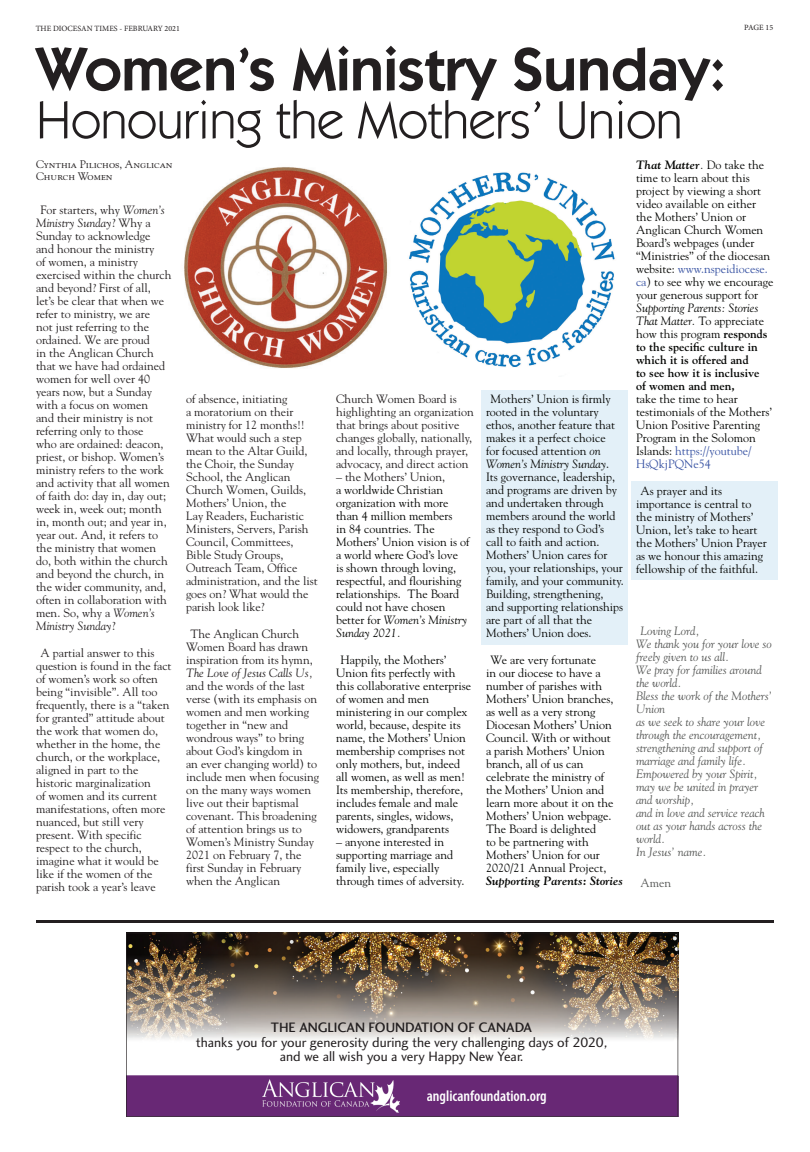
<style>
.page{position:relative;width:810px;height:1152px;background:#fff}
.page>*{position:absolute;margin:0;border:0;box-sizing:border-box;transform-origin:0 0}
.t1{font:600 61px "ITC Kabel Std";color:#231f20}
.t2{font:53px "ITC Kabel Std";color:#231f20}
.t3{font:600 condensed 15.3px "Myriad Pro";color:#fff}
.t4{font:14.1px/14.1px "Charlotte Sans Book Plain";color:#231f20;text-align:center}
.t5{font:14.1px "Charlotte Sans Medium Plain";color:#231f20}
.t6{font:12px/13px "Goudy Std";color:#231f20}
.t7{font:12px/13px "Goudy Std";color:#040503}
.t8{font:italic 12px/13px "Goudy Std";color:#545554}
.t9{font:700 12px/13px "Goudy Std";color:#040503}
.t10{font:italic 700 12px "Goudy Std";color:#040503}
.t11{font:italic 12px "Goudy Std";color:#231f20}
.t12{font:12px "Goudy Std";color:#545554}
.t13{font:11px/12px "Goudy Std";color:#231f20}
.t14{font:8px "Minion Pro";color:#231f20}
.s1{font-style:italic}
.s2{font-weight:700;font-style:italic}
.s3{color:#3853a3}
.s4{font-weight:400;font-style:italic}
.s5{font-weight:400}
</style>
<div class="page">
<img style="left:184px;top:167px;width:204px;height:201px">
<hr style="left:36px;top:920px;width:738px;height:3px;background:#231f20">
<img style="left:126px;top:933px;width:552px;height:184px">
<div style="left:482px;top:390px;width:146px;height:255px;background:#e3f0f8"></div>
<div style="left:632px;top:481px;width:146px;height:99px;background:#e3f0f8"></div>
<img style="left:409px;top:172px;width:206px;height:195px">
<p class="t14" style="left:36px;top:25px;width:146px">THE DIOCESAN TIMES - FEBRUARY 2021</p>
<p class="t14" style="left:744px;top:25px;width:30px">PAGE 15</p>
<h1 class="t1" style="left:36px;top:47px;width:692px">Women’s Ministry Sunday:</h1>
<h2 class="t2" style="left:36px;top:100px;width:648px">Honouring the Mothers’ Union</h2>
<p class="t13" style="left:36px;top:159px;width:138px">Cynthia Pilichos, Anglican<br>Church Women</p>
<p class="t6" style="left:36px;top:204px;width:137px;text-indent:4px">For starters, why <span class="s1">Women’s<br>Ministry Sunday</span>? Why a<br>Sunday to acknowledge and honour the ministry<br>of women, a ministry exercised within the church and beyond? First of all, let’s be clear that when we refer to ministry, we are<br>not just referring to the ordained. We are proud<br>in the Anglican Church that we have had ordained women for well over 40 years now, but a Sunday with a focus on women<br>and their ministry is not referring only to those<br>who are ordained: deacon, priest, or bishop. Women’s ministry refers to the work and activity that all women of faith do: day in, day out; week in, week out; month in, month out; and year in, year out. And, it refers to the ministry that women do, both within the church and beyond the church, in the wider community, and, often in collaboration with men. So, why a <span class="s1">Women’s<br>Ministry Sunday</span>?</p>
<p class="t6" style="left:36px;top:647px;width:137px;text-indent:4px">A partial answer to this question is found in the fact of women’s work so often being “invisible”. All too frequently, there is a “taken for granted” attitude about the work that women do, whether in the home, the church, or the workplace, aligned in part to the historic marginalization<br>of women and its current manifestations, often more nuanced, but still very present. With specific respect to the church, imagine what it would be like if the women of the parish took a year’s leave</p>
<p class="t7" style="left:636px;top:159px;width:139px"><span class="s2">That Matter</span><span class="s1">.</span> Do take the time to learn about this project by viewing a short video available on either the Mothers’ Union or<br>Anglican Church Women<br>Board’s webpages (under “Ministries” of the diocesan website: <span class="s3">www.nspeidiocese. ca</span>) to see why we encourage your generous support for</p>
<p class="t9" style="left:636px;top:302px;width:133px"><span class="s4">Supporting Parents: Stories<br>That Matter.</span> <span class="s5">To appreciate how this program</span> responds to the specific culture in which it is offered and<br>to see how it is inclusive of women and men,</p>
<p class="t7" style="left:636px;top:393px;width:138px">take the time to hear testimonials of the Mothers’<br>Union Positive Parenting<br>Program in the Solomon<br>Islands: <span class="s3">https://youtube/<br>HsQkjPQNe54</span></p>
<p class="t7" style="left:636px;top:485px;width:132px;text-indent:4px">As prayer and its importance is central to the ministry of Mothers’<br>Union, let’s take to heart the Mothers’ Union Prayer as we honour this amazing fellowship of the faithful.</p>
<p class="t6" style="left:336px;top:393px;width:139px">Church Women Board is highlighting an organization that brings about positive changes globally, nationally, and locally, through prayer, advocacy, and direct action</p>
<p class="t6" style="left:336px;top:471px;width:111px">– the Mothers’ Union,</p>
<p class="t7" style="left:336px;top:484px;width:136px">a worldwide Christian organization with more than 4 million members<br>in 84 countries. The<br>Mothers’ Union vision is of a world where God’s love<br>is shown through loving, respectful, and flourishing relationships. The Board could not have chosen better for <span class="s1">Women’s Ministry<br>Sunday 2021.</span></p>
<p class="t7" style="left:336px;top:654px;width:137px;text-indent:4px">Happily, the Mothers’<br>Union fits perfectly with this collaborative enterprise of women and men ministering in our complex world, because, despite its name, the Mothers’ Union membership comprises not only mothers, but, indeed all women, as well as men!<br>Its membership, therefore, includes female and male parents, singles, widows, widowers, grandparents</p>
<p class="t7" style="left:336px;top:836px;width:130px">– anyone interested in supporting marriage and family live, especially through times of adversity.</p>
<p class="t6" style="left:186px;top:393px;width:133px">of absence, initiating<br>a moratorium on their ministry for 12 months!!<br>What would such a step mean to the Altar Guild, the Choir, the Sunday<br>School, the Anglican<br>Church Women, Guilds,<br>Mothers’ Union, the<br>Lay Readers, Eucharistic<br>Ministers, Servers, Parish<br>Council, Committees,<br>Bible Study Groups,<br>Outreach Team, Office administration, and the list goes on? What would the parish look like?</p>
<p class="t6" style="left:186px;top:628px;width:128px;text-indent:4px">The Anglican Church<br>Women Board has drawn inspiration from its hymn,</p>
<p class="t11" style="left:186px;top:667px;width:128px">The Love of Jesus Calls Us,</p>
<p class="t6" style="left:186px;top:680px;width:135px">and the words of the last verse (with its emphasis on women and men working together in “new and wondrous ways” to bring about God’s kingdom in<br>an ever changing world) to include men when focusing on the many ways women live out their baptismal covenant. This broadening of attention brings us to<br>Women’s Ministry Sunday<br>2021 on February 7, the first Sunday in February when the Anglican</p>
<p class="t7" style="left:486px;top:393px;width:139px;text-indent:4px">Mothers’ Union is firmly rooted in the voluntary ethos, another feature that makes it a perfect choice<br>for focused attention <span class="s1">on<br>Women’s Ministry Sunday</span>.<br>Its governance, leadership, and programs are driven by and undertaken through members around the world as they respond to God’s call to faith and action.<br>Mothers’ Union cares for you, your relationships, your family, and your community.<br>Building, strengthening, and supporting relationships are part of all that the<br>Mothers’ Union does.</p>
<p class="t7" style="left:486px;top:654px;width:129px;text-indent:4px">We are very fortunate<br>in our diocese to have a number of parishes with<br>Mothers’ Union branches, as well as a very strong<br>Diocesan Mothers’ Union<br>Council. With or without a parish Mothers’ Union branch, all of us can celebrate the ministry of the Mothers’ Union and learn more about it on the<br>Mothers’ Union webpage.<br>The Board is delighted<br>to be partnering with<br>Mothers’ Union for our<br>2020/21 Annual Project,</p>
<p class="t10" style="left:486px;top:875px;width:139px">Supporting Parents: Stories</p>
<p class="t8" style="left:636px;top:625px;width:138px;text-indent:4px">Loving Lord,<br>We thank you for your love so freely given to us all.<br>We pray for families around the world.<br>Bless the work of the Mothers’<br>Union<br>as we seek to share your love through the encouragement, strengthening and support of marriage and family life.<br>Empowered by your Spirit, may we be united in prayer and worship,<br>and in love and service reach out as your hands across the world.<br>In Jesus’ name.</p>
<p class="t12" style="left:641px;top:877px;width:32px">Amen</p>
<p class="t5" style="left:271px;top:1020px;width:263px">THE ANGLICAN FOUNDATION OF CANADA</p>
<p class="t4" style="left:196px;top:1036px;width:413px">thanks you for your generosity during the very challenging days of 2020, and we all wish you a very Happy New Year.</p>
<p class="t3" style="left:427px;top:1090px;width:121px">anglicanfoundation.org</p>
</div>
